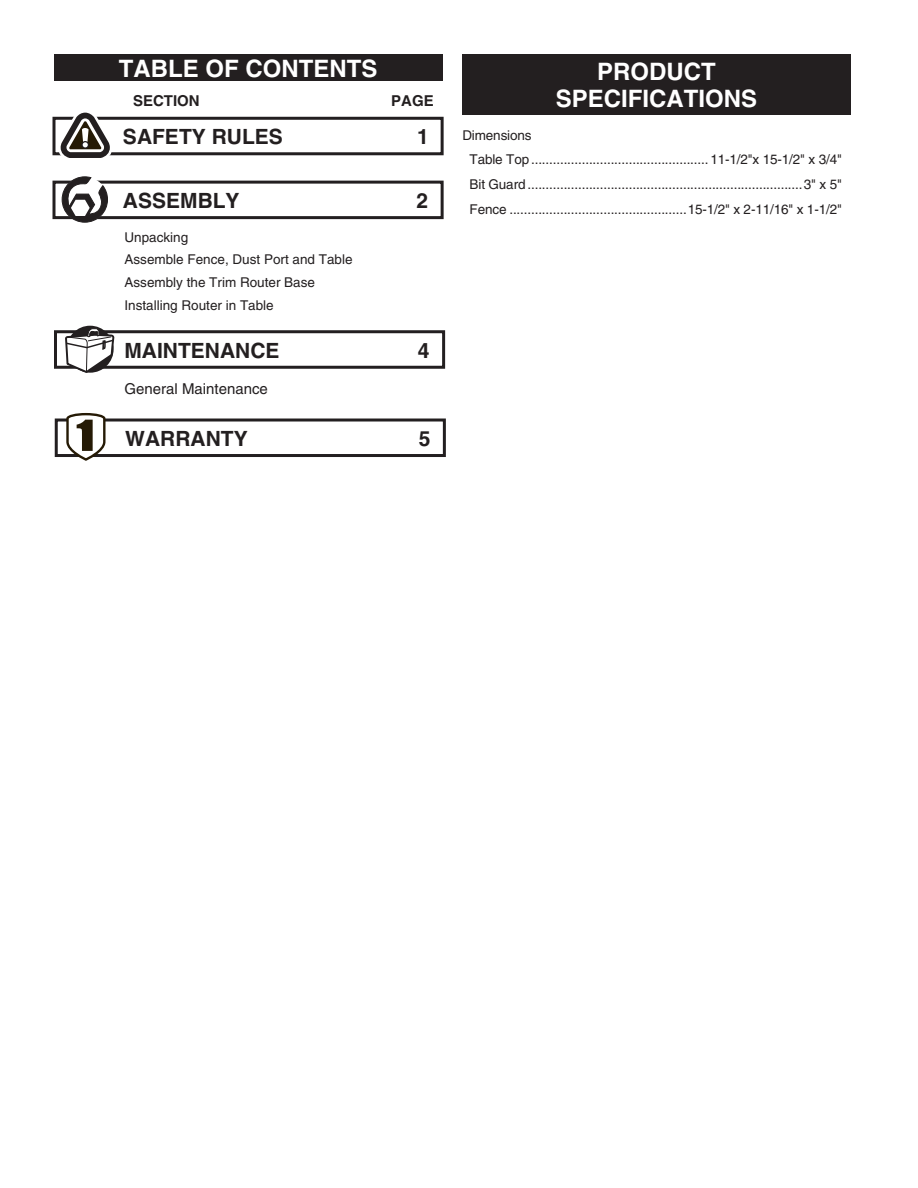
<style>
.page{position:relative;width:918px;height:1188px;background:#fff}
.page>*{position:absolute;margin:0;border:0;box-sizing:border-box;transform-origin:0 0}
.t1{font:700 24px/27px "Helvetica";color:#fff;text-align:center}
.t2{font:700 21px "Helvetica";color:#231f20}
.t3{font:15px "Helvetica";color:#231f20}
.t4{font:700 15px "Helvetica";color:#231f20}
.t5{font:13.5px/24.8px "Helvetica";color:#231f20}
</style>
<div class="page">
<div style="left:462px;top:54px;width:389px;height:61px;background:#231f20"></div>
<div style="left:54px;top:54px;width:388px;height:27px;background:#231f20"></div>
<div style="left:52px;top:117px;width:392px;height:38px;border:3px solid #231f20"></div>
<svg style="left:57px;top:112px;width:58px;height:46px"></svg>
<div style="left:52px;top:181px;width:392px;height:38px;border:3px solid #231f20"></div>
<svg style="left:62px;top:176px;width:46px;height:47px"></svg>
<div style="left:54px;top:330px;width:391px;height:39px;border:3px solid #231f20"></div>
<svg style="left:65px;top:328px;width:50px;height:45px"></svg>
<div style="left:55px;top:419px;width:391px;height:38px;border:3px solid #231f20"></div>
<svg style="left:65px;top:413px;width:42px;height:48px"></svg>
<h1 class="t1" style="left:119px;top:54px;width:260px">TABLE OF CONTENTS</h1>
<p class="t4" style="left:133px;top:92px;width:68px">SECTION</p>
<p class="t4" style="left:391px;top:92px;width:44px">PAGE</p>
<h2 class="t2" style="left:123px;top:124px;width:161px">SAFETY RULES</h2>
<h2 class="t2" style="left:417px;top:124px;width:13px">1</h2>
<h2 class="t2" style="left:123px;top:188px;width:118px">ASSEMBLY</h2>
<h2 class="t2" style="left:416px;top:188px;width:13px">2</h2>
<p class="t5" style="left:125px;top:225px;width:230px;line-height:23px">Unpacking<br>Assemble Fence, Dust Port and Table<br>Assembly the Trim Router Base<br>Installing Router in Table</p>
<h2 class="t2" style="left:124px;top:337px;width:157px">MAINTENANCE</h2>
<h2 class="t2" style="left:418px;top:337px;width:13px">4</h2>
<p class="t3" style="left:125px;top:380px;width:145px">General Maintenance</p>
<h2 class="t2" style="left:125px;top:426px;width:124px">WARRANTY</h2>
<h2 class="t2" style="left:419px;top:426px;width:13px">5</h2>
<h1 class="t1" style="left:556px;top:58px;width:203px">PRODUCT<br>SPECIFICATIONS</h1>
<p class="t5" style="left:470px;top:122px;width:374px;text-indent:-7px">Dimensions<br>Table Top.................................................11-1/2"x 15-1/2" x 3/4" Bit Guard ............................................................................3" x 5" Fence .................................................15-1/2" x 2-11/16" x 1-1/2"</p>
</div>
